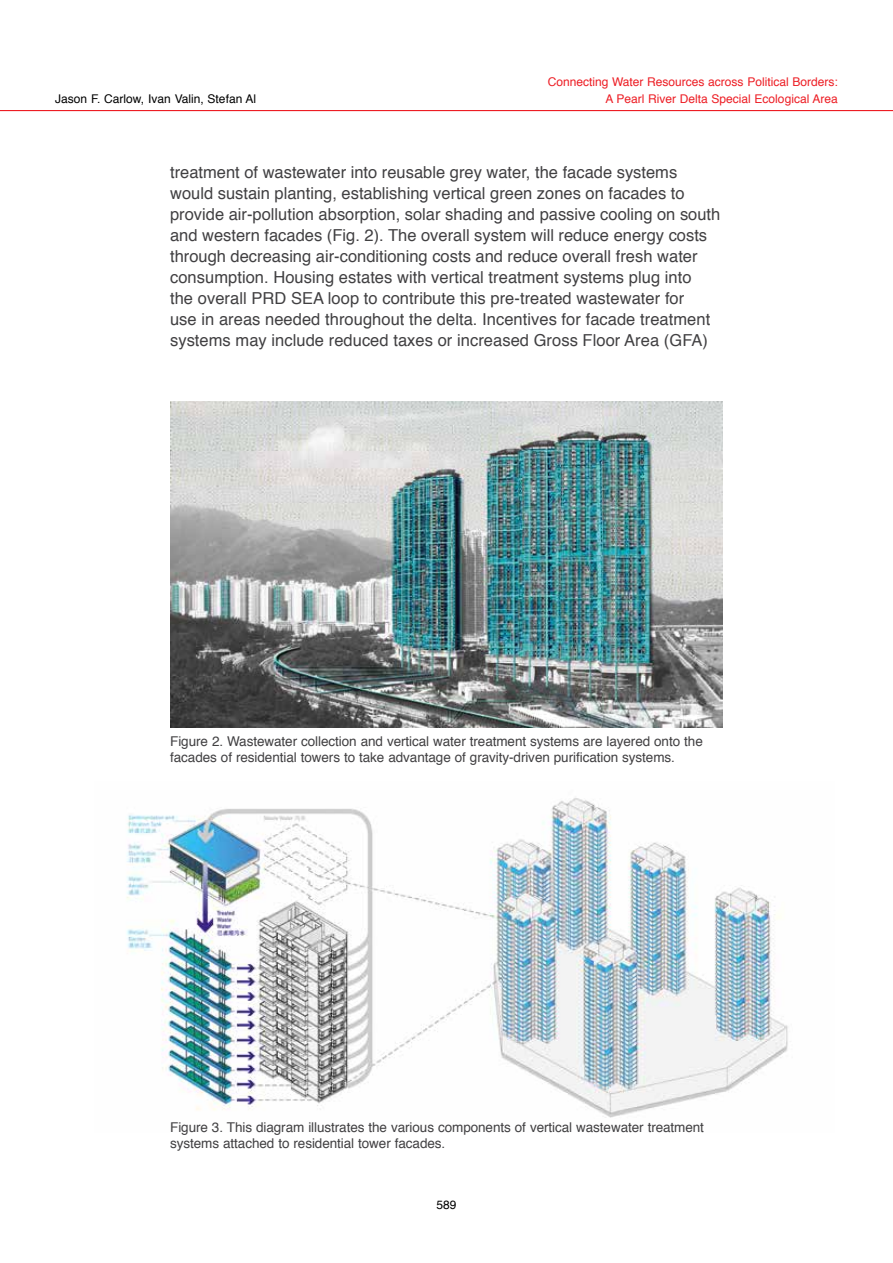
<style>
.page{position:relative;width:893px;height:1263px;background:#fff}
.page>*{position:absolute;margin:0;border:0;box-sizing:border-box;transform-origin:0 0}
.t1{font:16.5px/21px "Helvetica";color:#414042}
.t2{font:13.5px/16.5px "Helvetica";letter-spacing:-.005em;color:#414042}
.t3{font:12px/17.2px "Helvetica";color:#ed1d24;text-align:right}
.t4{font:12px "Helvetica";color:#000}
</style>
<div class="page">
<hr style="left:0;top:110px;width:893px;height:1px;background:#ed1d24">
<img style="left:170px;top:401px;width:553px;height:326px">
<img style="left:126px;top:798px;width:662px;height:320px">
<p class="t4" style="left:55px;top:90px;width:202px">Jason F. Carlow, Ivan Valin, Stefan Al</p>
<p class="t3" style="left:548px;top:74px;width:292px">Connecting Water Resources across Political Borders:<br>A Pearl River Delta Special Ecological Area</p>
<p class="t1" style="left:170px;top:162px;width:552px">treatment of wastewater into reusable grey water, the facade systems would sustain planting, establishing vertical green zones on facades to provide air-pollution absorption, solar shading and passive cooling on south and western facades (Fig. 2). The overall system will reduce energy costs through decreasing air-conditioning costs and reduce overall fresh water consumption. Housing estates with vertical treatment systems plug into<br>the overall PRD SEA loop to contribute this pre-treated wastewater for<br>use in areas needed throughout the delta. Incentives for facade treatment systems may include reduced taxes or increased Gross Floor Area (GFA)</p>
<p class="t2" style="left:170px;top:733px;width:534px">Figure 2. Wastewater collection and vertical water treatment systems are layered onto the facades of residential towers to take advantage of gravity-driven purification systems.</p>
<p class="t2" style="left:170px;top:1119px;width:535px">Figure 3. This diagram illustrates the various components of vertical wastewater treatment systems attached to residential tower facades.</p>
<p class="t4" style="left:436px;top:1195px;width:22px">589</p>
</div>
